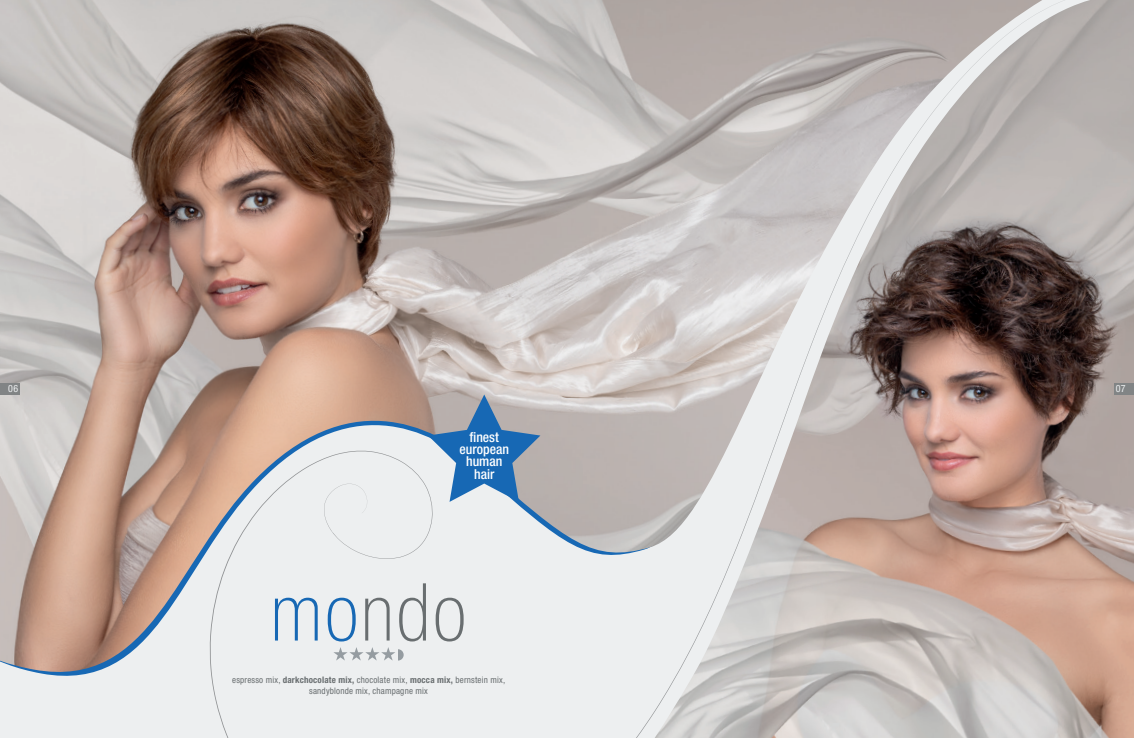
<style>
.page{position:relative;width:1134px;height:738px;background:#fff}
.page>*{position:absolute;margin:0;border:0;box-sizing:border-box;transform-origin:0 0}
.t1{font:100 condensed 80px "Helvetica Neue LT";letter-spacing:.03em;color:#696e70}
.t2{font:500 condensed 13.7px/12.2px "Helvetica Neue LT";color:#fff;text-align:center}
.t3{font:condensed 10px "Helvetica Neue LT";color:#edeff0}
.t4{font:condensed 9px/11px "Helvetica Neue LT";letter-spacing:.02em;color:#696e70;text-align:center}
.s1{color:#1768b4}
.s2{font-weight:700}
</style>
<div class="page">
<img style="left:0;top:0;width:210px;height:690px">
<svg style="left:210px;top:0;width:445px;height:737px;background:#c7bfbb"></svg>
<svg style="left:333px;top:646px;width:71px;height:14px"></svg>
<img style="left:655px;top:0;width:479px;height:737px">
<div style="left:1114px;top:383px;width:20px;height:11px;background:#818485"></div>
<div style="left:0;top:383px;width:20px;height:11px;background:#818485"></div>
<p class="t3" style="left:8px;top:383px;width:11px">06</p>
<p class="t3" style="left:1116px;top:383px;width:11px">07</p>
<h2 class="t2" style="left:459px;top:430px;width:51px">finest european human hair</h2>
<h1 class="t1" style="left:270px;top:567px;width:198px"><span class="s1">mo</span>ndo</h1>
<p class="t4" style="left:232px;top:673px;width:274px">espresso mix, <span class="s2">darkchocolate mix,</span> chocolate mix, <span class="s2">mocca mix,</span> bernstein mix, sandyblonde mix, champagne mix</p>
</div>
